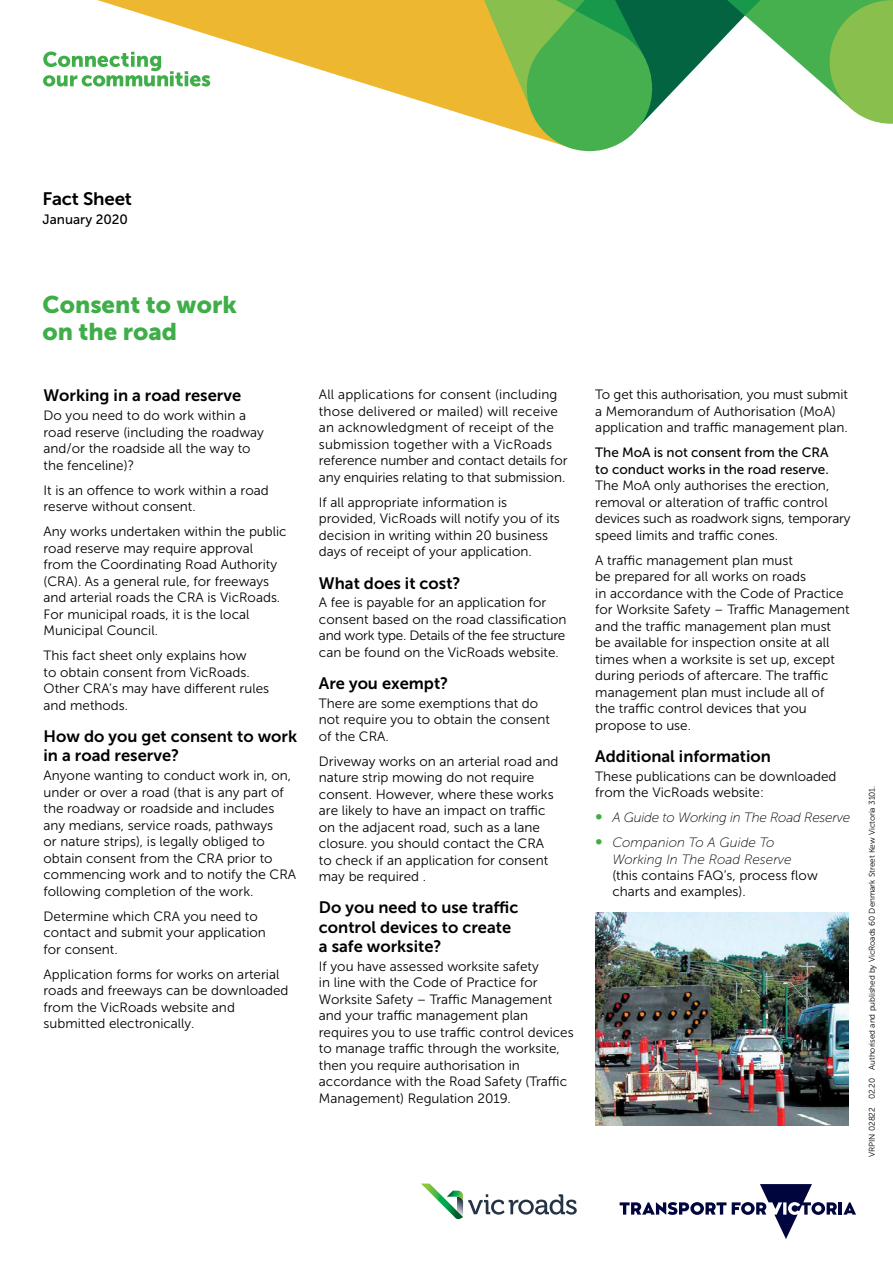
<style>
.page{position:relative;width:893px;height:1263px;background:#fff}
.page>*{position:absolute;margin:0;border:0;box-sizing:border-box;transform-origin:0 0}
.VR_Title_A_900_16pt{font:24px/27px "Museo Sans 900";color:#3fae49}
.VR__Page_Head_A_Blac{font:18px "Museo Sans 700";letter-spacing:-.01em;color:#000;scale:1.04 1}
.VR_Header_B_black_70{font:16.5px/19.5px "Museo Sans 700";color:#000}
.VR_Body_Copy_black_1{font:13.5px/16.5px "Museo Sans 300";color:#000}
.t1{font:italic 13.5px "Museo Sans 100";letter-spacing:-.02em;color:#000}
.VR_Document_Date_Bla{font:13.5px "Museo Sans 500";color:#000}
.t2{font:8.25px "Museo Sans 300";letter-spacing:-.01em;color:#000}
.s1{font-family:"Museo Sans 500"}
.s2{font-family:"Museo Sans 500";font-style:normal;font-size:15px;color:#3fae49}
.s3{font-family:"Museo Sans 500";font-size:15px;color:#3fae49}
.s4{font-family:"Museo Sans 100";font-style:italic}
</style>
<div class="page">
<svg style="left:43px;top:52px;width:13px;height:35px"></svg>
<svg style="left:56px;top:0;width:423px;height:120px"></svg>
<svg style="left:479px;top:0;width:414px;height:151px"></svg>
<svg style="left:843px;top:1202px;width:13px;height:12px"></svg>
<hr style="left:838px;top:1202px;width:4px;height:12px;background:#00053e">
<svg style="left:620px;top:1202px;width:106px;height:13px"></svg>
<svg style="left:732px;top:1184px;width:105px;height:55px"></svg>
<svg style="left:421px;top:1183px;width:156px;height:37px"></svg>
<img style="left:595px;top:912px;width:254px;height:213px">
<p class="VR__Page_Head_A_Blac" style="left:43px;top:189px;width:87px">Fact Sheet</p>
<p class="VR_Document_Date_Bla" style="left:43px;top:212px;width:87px">January 2020</p>
<p class="VR_Title_A_900_16pt" style="left:43px;top:291px;width:196px">Consent to work on the road</p>
<p class="VR_Header_B_black_70" style="left:44px;top:386px;width:199px">Working in a road reserve</p>
<p class="VR_Body_Copy_black_1" style="left:44px;top:407px;width:222px">Do you need to do work within a road reserve (including the roadway and/or the roadside all the way to the fenceline)?</p>
<p class="VR_Body_Copy_black_1" style="left:44px;top:482px;width:227px">It is an offence to work within a road reserve without consent.</p>
<p class="VR_Body_Copy_black_1" style="left:44px;top:523px;width:245px">Any works undertaken within the public road reserve may require approval<br>from the Coordinating Road Authority (CRA). As a general rule, for freeways and arterial roads the CRA is VicRoads.<br>For municipal roads, it is the local Municipal Council.</p>
<p class="VR_Body_Copy_black_1" style="left:44px;top:647px;width:227px">This fact sheet only explains how<br>to obtain consent from VicRoads.<br>Other CRA’s may have different rules and methods.</p>
<p class="VR_Header_B_black_70" style="left:44px;top:726px;width:255px">How do you get consent to work in a road reserve?</p>
<p class="VR_Body_Copy_black_1" style="left:44px;top:767px;width:254px">Anyone wanting to conduct work in, on, under or over a road (that is any part of the roadway or roadside and includes any medians, service roads, pathways<br>or nature strips), is legally obliged to obtain consent from the CRA prior to commencing work and to notify the CRA following completion of the work.</p>
<p class="VR_Body_Copy_black_1" style="left:44px;top:908px;width:224px">Determine which CRA you need to contact and submit your application for consent.</p>
<p class="VR_Body_Copy_black_1" style="left:44px;top:966px;width:246px">Application forms for works on arterial roads and freeways can be downloaded from the VicRoads website and submitted electronically.</p>
<p class="VR_Body_Copy_black_1" style="left:319px;top:386px;width:250px">All applications for consent (including those delivered or mailed) will receive an acknowledgment of receipt of the submission together with a VicRoads reference number and contact details for any enquiries relating to that submission.</p>
<p class="VR_Body_Copy_black_1" style="left:319px;top:494px;width:243px">If all appropriate information is provided, VicRoads will notify you of its decision in writing within 20 business days of receipt of your application.</p>
<p class="VR_Header_B_black_70" style="left:319px;top:573px;width:143px">What does it cost?</p>
<p class="VR_Body_Copy_black_1" style="left:319px;top:594px;width:249px">A fee is payable for an application for consent based on the road classification and work type. Details of the fee structure can be found on the VicRoads website.</p>
<p class="VR_Header_B_black_70" style="left:319px;top:673px;width:131px">Are you exempt?</p>
<p class="VR_Body_Copy_black_1" style="left:319px;top:695px;width:232px">There are some exemptions that do not require you to obtain the consent of the CRA.</p>
<p class="VR_Body_Copy_black_1" style="left:319px;top:753px;width:241px">Driveway works on an arterial road and nature strip mowing do not require consent. However, where these works are likely to have an impact on traffic on the adjacent road, such as a lane closure. you should contact the CRA to check if an application for consent may be required .</p>
<p class="VR_Header_B_black_70" style="left:319px;top:898px;width:201px">Do you need to use traffic control devices to create a safe worksite?</p>
<p class="VR_Body_Copy_black_1" style="left:319px;top:958px;width:256px">If you have assessed worksite safety<br>in line with the Code of Practice for Worksite Safety – Traffic Management and your traffic management plan requires you to use traffic control devices to manage traffic through the worksite, then you require authorisation in accordance with the Road Safety (Traffic Management) Regulation 2019.</p>
<p class="VR_Body_Copy_black_1" style="left:595px;top:386px;width:254px">To get this authorisation, you must submit a Memorandum of Authorisation (MoA) application and traffic management plan.</p>
<p class="VR_Body_Copy_black_1" style="left:595px;top:444px;width:257px"><span class="s1">The MoA is not consent from the CRA<br>to conduct works in the road reserve.<br></span>The MoA only authorises the erection, removal or alteration of traffic control devices such as roadwork signs, temporary speed limits and traffic cones.</p>
<p class="VR_Body_Copy_black_1" style="left:595px;top:552px;width:256px">A traffic management plan must<br>be prepared for all works on roads<br>in accordance with the Code of Practice for Worksite Safety – Traffic Management and the traffic management plan must be available for inspection onsite at all times when a worksite is set up, except during periods of aftercare. The traffic management plan must include all of<br>the traffic control devices that you propose to use.</p>
<p class="VR_Header_B_black_70" style="left:595px;top:746px;width:177px">Additional information</p>
<p class="VR_Body_Copy_black_1" style="left:595px;top:768px;width:243px">These publications can be downloaded from the VicRoads website:</p>
<p class="t1" style="left:595px;top:810px;width:257px"><span class="s2">∞</span> A Guide to Working in The Road Reserve</p>
<p class="VR_Body_Copy_black_1" style="left:612px;top:834px;width:207px;text-indent:-17px"><span class="s3">∞</span> <span class="s4">Companion To A Guide To<br>Working In The Road Reserve </span>(this contains FAQ’s, process flow charts and examples).</p>
<p class="t2" style="left:867px;top:1157px;width:372px;rotate:-90deg">VRPIN 02822 02.20 Authorised and published by VicRoads 60 Denmark Street Kew Victoria 3101.</p>
</div>
